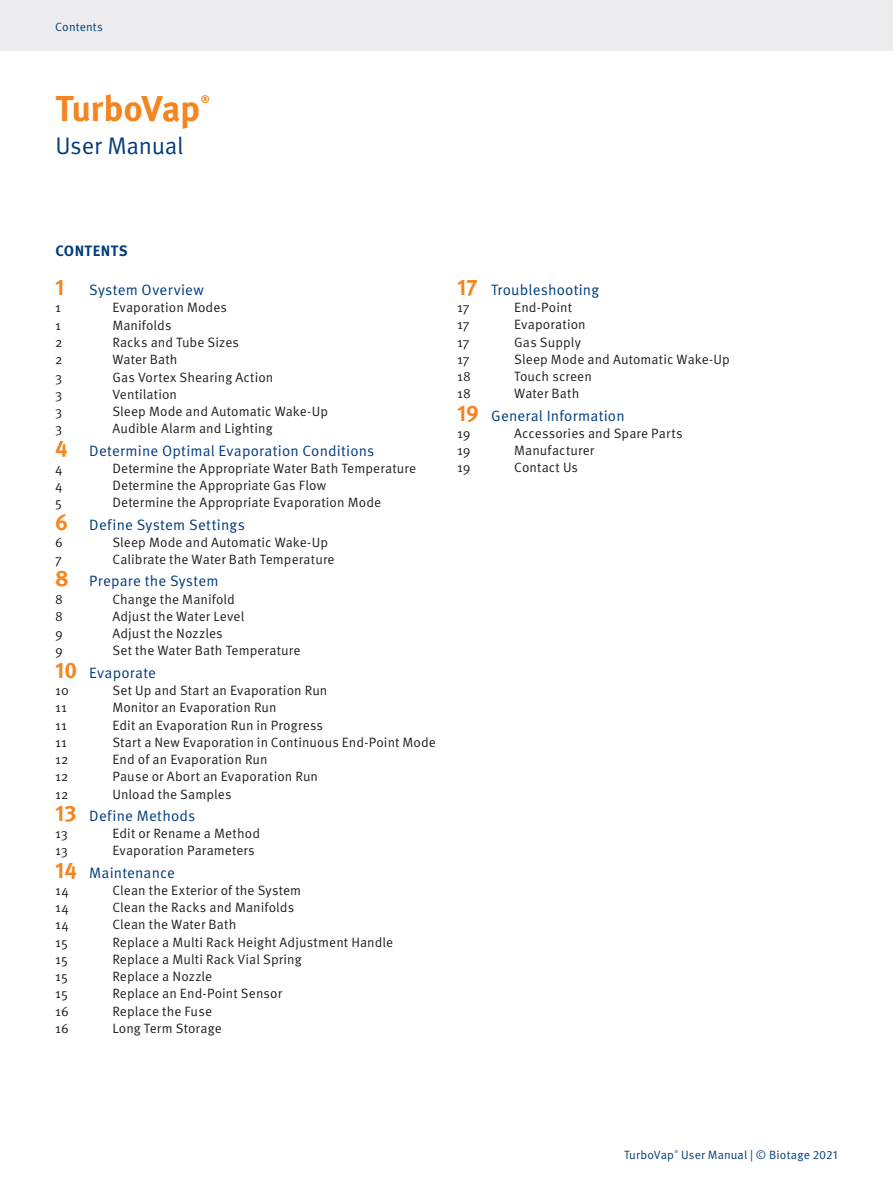
<style>
.page{position:relative;width:893px;height:1187px;background:#fff}
.page>*{position:absolute;margin:0;border:0;box-sizing:border-box;transform-origin:0 0}
.t1{font:700 36px "Meta OT";letter-spacing:-.015em;color:#f58520}
.t2{font:24px "Meta OT Norm";letter-spacing:-.015em;color:#013c7b}
.t3{font:15px "Meta OT Norm";letter-spacing:.015em;color:#013c7b}
.t4{font:700 15px "Meta OT";letter-spacing:.03em;color:#013c7b}
.t5{font:13.5px "Meta OT Norm";letter-spacing:.005em;color:#231f20}
.t6{font:12px "Meta OT Norm";letter-spacing:.01em;color:#013c7b}
.t7{font:700 10.8px "Meta OT";color:#f58520}
.t8{font:4.35px "Meta OT Norm";color:#013c7b}
.s1{font-family:"Meta OT";font-weight:700;font-size:22.5px;color:#f58520}
</style>
<div class="page">
<div style="left:0;top:0;width:893px;height:51px;background:#ececee"></div>
<p class="t6" style="left:55px;top:20px;width:49px">Contents</p>
<h1 class="t1" style="left:55px;top:87px;width:146px">TurboVap</h1>
<p class="t7" style="left:201px;top:93px;width:11px">®</p>
<h2 class="t2" style="left:55px;top:132px;width:130px">User Manual</h2>
<p class="t4" style="left:55px;top:242px;width:74px">CONTENTS</p>
<p class="t3" style="left:55px;top:281px;width:150px"><span class="s1">1</span> System Overview</p>
<p class="t5" style="left:55px;top:300px;width:7px">1</p>
<p class="t5" style="left:112px;top:300px;width:116px">Evaporation Modes</p>
<p class="t5" style="left:55px;top:317px;width:7px">1</p>
<p class="t5" style="left:112px;top:317px;width:61px">Manifolds</p>
<p class="t5" style="left:55px;top:334px;width:9px">2</p>
<p class="t5" style="left:112px;top:334px;width:128px">Racks and Tube Sizes</p>
<p class="t5" style="left:55px;top:352px;width:9px">2</p>
<p class="t5" style="left:112px;top:352px;width:67px">Water Bath</p>
<p class="t5" style="left:55px;top:369px;width:9px">3</p>
<p class="t5" style="left:112px;top:369px;width:163px">Gas Vortex Shearing Action</p>
<p class="t5" style="left:55px;top:386px;width:9px">3</p>
<p class="t5" style="left:112px;top:386px;width:66px">Ventilation</p>
<p class="t5" style="left:55px;top:403px;width:9px">3</p>
<p class="t5" style="left:112px;top:403px;width:217px">Sleep Mode and Automatic Wake-Up</p>
<p class="t5" style="left:55px;top:421px;width:9px">3</p>
<p class="t5" style="left:112px;top:421px;width:162px">Audible Alarm and Lighting</p>
<p class="t3" style="left:55px;top:441px;width:321px"><span class="s1">4</span> Determine Optimal Evaporation Conditions</p>
<p class="t5" style="left:55px;top:460px;width:9px">4</p>
<p class="t5" style="left:112px;top:460px;width:305px">Determine the Appropriate Water Bath Temperature</p>
<p class="t5" style="left:55px;top:477px;width:9px">4</p>
<p class="t5" style="left:112px;top:477px;width:215px">Determine the Appropriate Gas Flow</p>
<p class="t5" style="left:55px;top:495px;width:8px">5</p>
<p class="t5" style="left:112px;top:495px;width:270px">Determine the Appropriate Evaporation Mode</p>
<p class="t3" style="left:55px;top:515px;width:191px"><span class="s1">6</span> Define System Settings</p>
<p class="t5" style="left:55px;top:534px;width:9px">6</p>
<p class="t5" style="left:112px;top:534px;width:217px">Sleep Mode and Automatic Wake-Up</p>
<p class="t5" style="left:55px;top:551px;width:8px">7</p>
<p class="t5" style="left:112px;top:551px;width:224px">Calibrate the Water Bath Temperature</p>
<p class="t3" style="left:55px;top:572px;width:165px"><span class="s1">8</span> Prepare the System</p>
<p class="t5" style="left:55px;top:591px;width:9px">8</p>
<p class="t5" style="left:112px;top:591px;width:124px">Change the Manifold</p>
<p class="t5" style="left:55px;top:608px;width:9px">8</p>
<p class="t5" style="left:112px;top:608px;width:134px">Adjust the Water Level</p>
<p class="t5" style="left:55px;top:625px;width:9px">9</p>
<p class="t5" style="left:112px;top:625px;width:112px">Adjust the Nozzles</p>
<p class="t5" style="left:55px;top:643px;width:9px">9</p>
<p class="t5" style="left:112px;top:643px;width:190px">Set the Water Bath Temperature</p>
<p class="t3" style="left:55px;top:663px;width:102px"><span class="s1">10</span> Evaporate</p>
<p class="t5" style="left:55px;top:682px;width:15px">10</p>
<p class="t5" style="left:112px;top:682px;width:217px">Set Up and Start an Evaporation Run</p>
<p class="t5" style="left:55px;top:699px;width:13px">11</p>
<p class="t5" style="left:112px;top:699px;width:166px">Monitor an Evaporation Run</p>
<p class="t5" style="left:55px;top:717px;width:13px">11</p>
<p class="t5" style="left:112px;top:717px;width:212px">Edit an Evaporation Run in Progress</p>
<p class="t5" style="left:55px;top:734px;width:13px">11</p>
<p class="t5" style="left:112px;top:734px;width:325px">Start a New Evaporation in Continuous End-Point Mode</p>
<p class="t5" style="left:55px;top:751px;width:15px">12</p>
<p class="t5" style="left:112px;top:751px;width:157px">End of an Evaporation Run</p>
<p class="t5" style="left:55px;top:768px;width:15px">12</p>
<p class="t5" style="left:112px;top:768px;width:207px">Pause or Abort an Evaporation Run</p>
<p class="t5" style="left:55px;top:786px;width:15px">12</p>
<p class="t5" style="left:112px;top:786px;width:121px">Unload the Samples</p>
<p class="t3" style="left:55px;top:806px;width:142px"><span class="s1">13</span> Define Methods</p>
<p class="t5" style="left:55px;top:825px;width:14px">13</p>
<p class="t5" style="left:112px;top:825px;width:149px">Edit or Rename a Method</p>
<p class="t5" style="left:55px;top:842px;width:14px">13</p>
<p class="t5" style="left:112px;top:842px;width:144px">Evaporation Parameters</p>
<p class="t3" style="left:55px;top:863px;width:121px"><span class="s1">14</span> Maintenance</p>
<p class="t5" style="left:55px;top:882px;width:15px">14</p>
<p class="t5" style="left:112px;top:882px;width:190px">Clean the Exterior of the System</p>
<p class="t5" style="left:55px;top:899px;width:15px">14</p>
<p class="t5" style="left:112px;top:899px;width:183px">Clean the Racks and Manifolds</p>
<p class="t5" style="left:55px;top:916px;width:15px">14</p>
<p class="t5" style="left:112px;top:916px;width:126px">Clean the Water Bath</p>
<p class="t5" style="left:55px;top:934px;width:14px">15</p>
<p class="t5" style="left:112px;top:934px;width:282px">Replace a Multi Rack Height Adjustment Handle</p>
<p class="t5" style="left:55px;top:951px;width:14px">15</p>
<p class="t5" style="left:112px;top:951px;width:191px">Replace a Multi Rack Vial Spring</p>
<p class="t5" style="left:55px;top:968px;width:14px">15</p>
<p class="t5" style="left:112px;top:968px;width:101px">Replace a Nozzle</p>
<p class="t5" style="left:55px;top:985px;width:14px">15</p>
<p class="t5" style="left:112px;top:985px;width:171px">Replace an End-Point Sensor</p>
<p class="t5" style="left:55px;top:1003px;width:15px">16</p>
<p class="t5" style="left:112px;top:1003px;width:101px">Replace the Fuse</p>
<p class="t5" style="left:55px;top:1020px;width:15px">16</p>
<p class="t5" style="left:112px;top:1020px;width:111px">Long Term Storage</p>
<p class="t3" style="left:457px;top:281px;width:143px"><span class="s1">17</span> Troubleshooting</p>
<p class="t5" style="left:457px;top:299px;width:14px">17</p>
<p class="t5" style="left:514px;top:299px;width:59px">End-Point</p>
<p class="t5" style="left:457px;top:317px;width:14px">17</p>
<p class="t5" style="left:514px;top:317px;width:73px">Evaporation</p>
<p class="t5" style="left:457px;top:334px;width:14px">17</p>
<p class="t5" style="left:514px;top:334px;width:68px">Gas Supply</p>
<p class="t5" style="left:457px;top:351px;width:14px">17</p>
<p class="t5" style="left:514px;top:351px;width:217px">Sleep Mode and Automatic Wake-Up</p>
<p class="t5" style="left:457px;top:368px;width:15px">18</p>
<p class="t5" style="left:514px;top:368px;width:79px">Touch screen</p>
<p class="t5" style="left:457px;top:386px;width:15px">18</p>
<p class="t5" style="left:514px;top:386px;width:67px">Water Bath</p>
<p class="t3" style="left:457px;top:406px;width:169px"><span class="s1">19</span> General Information</p>
<p class="t5" style="left:457px;top:425px;width:15px">19</p>
<p class="t5" style="left:514px;top:425px;width:170px">Accessories and Spare Parts</p>
<p class="t5" style="left:457px;top:442px;width:15px">19</p>
<p class="t5" style="left:514px;top:442px;width:81px">Manufacturer</p>
<p class="t5" style="left:457px;top:460px;width:15px">19</p>
<p class="t5" style="left:514px;top:460px;width:65px">Contact Us</p>
<p class="t6" style="left:624px;top:1148px;width:52px">TurboVap</p>
<p class="t8" style="left:674px;top:1149px;width:5px">®</p>
<p class="t6" style="left:681px;top:1148px;width:158px">User Manual | © Biotage 2021</p>
</div>
